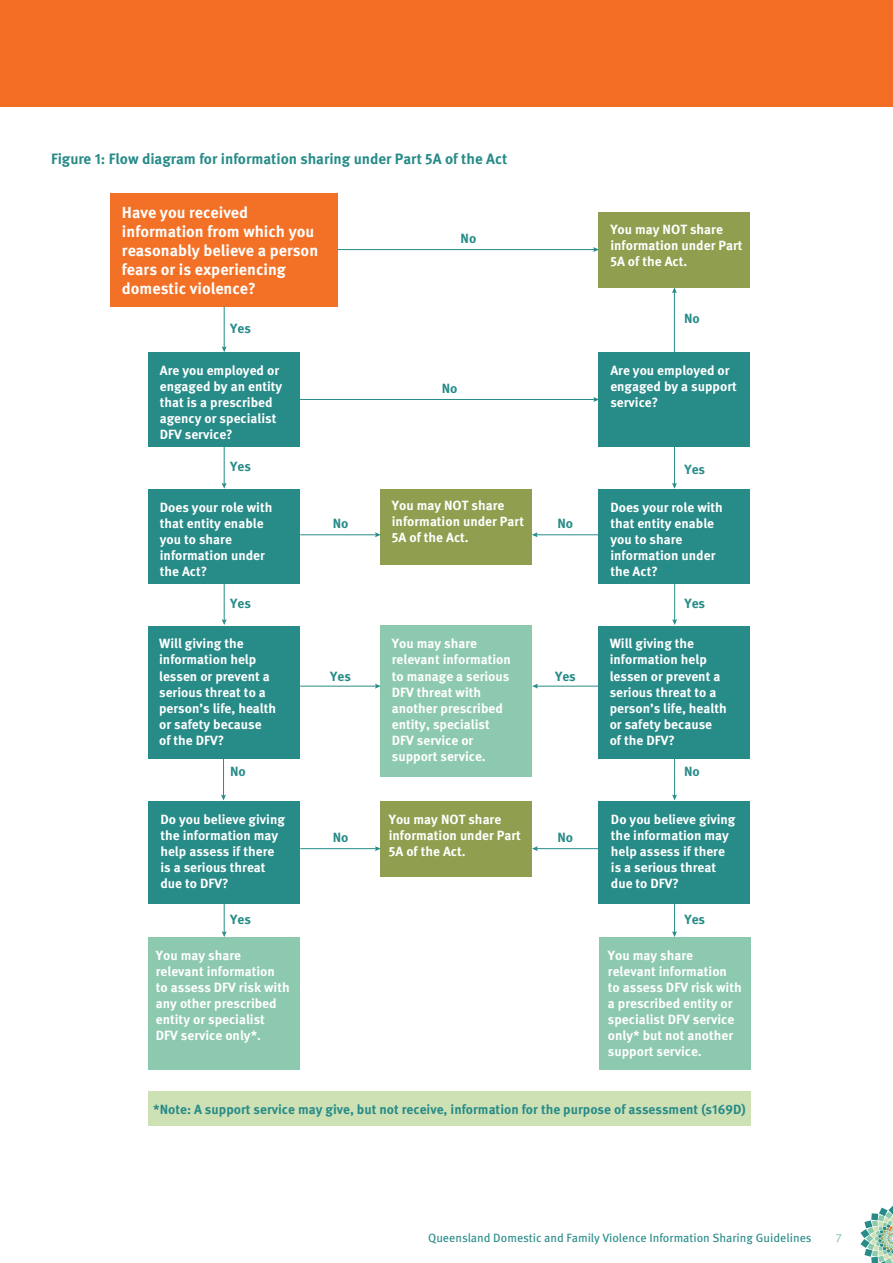
<style>
.page{position:relative;width:893px;height:1263px;background:#fff}
.page>*{position:absolute;margin:0;border:0;box-sizing:border-box;transform-origin:0 0}
.t1{font:700 16.05px/19.2px "Meta OT";color:#fff}
.t2{font:700 15px "Meta OT";color:#278b88}
.t3{font:700 13.35px/16px "Meta OT";color:#fff}
.t4{font:700 13.35px "Meta OT";color:#278b88}
.t5{font:12px "Meta OT";color:#278b88}
.t6{font:12px "Meta OT";color:#8dc9ae}
</style>
<div class="page">
<div style="left:111px;top:193px;width:227px;height:113px;background:#f37126"></div>
<div style="left:148px;top:1091px;width:602px;height:35px;background:#cee1b4"></div>
<div style="left:598px;top:212px;width:152px;height:75px;background:#8f9f4f"></div>
<div style="left:148px;top:937px;width:152px;height:133px;background:#8dc9ae"></div>
<div style="left:599px;top:937px;width:151px;height:133px;background:#8dc9ae"></div>
<div style="left:380px;top:626px;width:152px;height:151px;background:#8dc9ae"></div>
<div style="left:148px;top:626px;width:151px;height:132px;background:#278b88"></div>
<div style="left:598px;top:626px;width:152px;height:132px;background:#278b88"></div>
<div style="left:380px;top:801px;width:152px;height:76px;background:#8f9f4f"></div>
<div style="left:148px;top:801px;width:152px;height:102px;background:#278b88"></div>
<div style="left:599px;top:801px;width:151px;height:102px;background:#278b88"></div>
<div style="left:380px;top:489px;width:152px;height:76px;background:#8f9f4f"></div>
<div style="left:148px;top:489px;width:152px;height:95px;background:#278b88"></div>
<div style="left:598px;top:489px;width:152px;height:95px;background:#278b88"></div>
<div style="left:148px;top:352px;width:152px;height:95px;background:#278b88"></div>
<div style="left:598px;top:352px;width:152px;height:95px;background:#278b88"></div>
<hr style="left:338px;top:249px;width:257px;height:1px;background:#278c88">
<svg style="left:593px;top:247px;width:6px;height:5px"></svg>
<hr style="left:224px;top:306px;width:1px;height:42px;background:#278c88">
<svg style="left:222px;top:346px;width:5px;height:6px"></svg>
<hr style="left:300px;top:399px;width:295px;height:1px;background:#278c88">
<svg style="left:593px;top:397px;width:5px;height:5px"></svg>
<hr style="left:674px;top:291px;width:1px;height:61px;background:#278c88">
<svg style="left:672px;top:287px;width:5px;height:6px"></svg>
<hr style="left:224px;top:447px;width:1px;height:38px;background:#278c88">
<svg style="left:222px;top:483px;width:5px;height:6px"></svg>
<hr style="left:300px;top:534px;width:77px;height:1px;background:#278c88">
<svg style="left:375px;top:532px;width:6px;height:5px"></svg>
<hr style="left:300px;top:686px;width:77px;height:1px;background:#278c88">
<svg style="left:375px;top:684px;width:6px;height:5px"></svg>
<hr style="left:536px;top:686px;width:62px;height:1px;background:#278c88">
<svg style="left:532px;top:684px;width:6px;height:5px"></svg>
<hr style="left:300px;top:848px;width:77px;height:1px;background:#278c88">
<svg style="left:375px;top:846px;width:6px;height:5px"></svg>
<hr style="left:536px;top:848px;width:63px;height:1px;background:#278c88">
<svg style="left:532px;top:846px;width:6px;height:5px"></svg>
<hr style="left:536px;top:534px;width:63px;height:1px;background:#278c88">
<svg style="left:532px;top:532px;width:6px;height:5px"></svg>
<hr style="left:674px;top:447px;width:1px;height:38px;background:#278c88">
<svg style="left:672px;top:483px;width:5px;height:6px"></svg>
<hr style="left:224px;top:583px;width:1px;height:38px;background:#278c88">
<svg style="left:222px;top:619px;width:5px;height:6px"></svg>
<hr style="left:223px;top:749px;width:1px;height:47px;background:#278c88">
<svg style="left:221px;top:795px;width:5px;height:5px"></svg>
<svg style="left:222px;top:904px;width:5px;height:33px"></svg>
<hr style="left:674px;top:583px;width:1px;height:38px;background:#278c88">
<svg style="left:672px;top:619px;width:5px;height:6px"></svg>
<hr style="left:674px;top:758px;width:1px;height:38px;background:#278c88">
<svg style="left:672px;top:794px;width:5px;height:6px"></svg>
<hr style="left:674px;top:903px;width:1px;height:30px;background:#278c88">
<svg style="left:672px;top:931px;width:5px;height:6px"></svg>
<div style="left:0;top:0;width:893px;height:106px;background:#f36e24"></div>
<svg style="left:860px;top:1205px;width:33px;height:58px"></svg>
<p class="t2" style="left:51px;top:150px;width:458px">Figure 1: Flow diagram for information sharing under Part 5A of the Act</p>
<p class="t1" style="left:122px;top:203px;width:198px">Have you received information from which you reasonably believe a person fears or is experiencing domestic violence?</p>
<p class="t4" style="left:230px;top:320px;width:22px">Yes</p>
<p class="t4" style="left:461px;top:230px;width:17px">No</p>
<p class="t3" style="left:610px;top:222px;width:134px">You may NOT share information under Part<br>5A of the Act.</p>
<p class="t4" style="left:684px;top:310px;width:17px">No</p>
<p class="t3" style="left:160px;top:362px;width:124px">Are you employed or engaged by an entity that is a prescribed agency or specialist<br>DFV service?</p>
<p class="t3" style="left:610px;top:362px;width:128px">Are you employed or engaged by a support service?</p>
<p class="t4" style="left:442px;top:379px;width:17px">No</p>
<p class="t4" style="left:230px;top:458px;width:22px">Yes</p>
<p class="t4" style="left:684px;top:460px;width:22px">Yes</p>
<p class="t3" style="left:392px;top:498px;width:134px">You may NOT share information under Part<br>5A of the Act.</p>
<p class="t3" style="left:160px;top:499px;width:114px">Does your role with that entity enable you to share information under the Act?</p>
<p class="t3" style="left:610px;top:499px;width:114px">Does your role with that entity enable you to share information under the Act?</p>
<p class="t4" style="left:333px;top:515px;width:17px">No</p>
<p class="t4" style="left:557px;top:515px;width:17px">No</p>
<p class="t4" style="left:230px;top:594px;width:22px">Yes</p>
<p class="t4" style="left:684px;top:594px;width:22px">Yes</p>
<p class="t3" style="left:159px;top:636px;width:119px">Will giving the information help lessen or prevent a serious threat to a person’s life, health or safety because of the DFV?</p>
<p class="t3" style="left:610px;top:636px;width:119px">Will giving the information help lessen or prevent a serious threat to a person’s life, health or safety because of the DFV?</p>
<p class="t3" style="left:392px;top:636px;width:121px">You may share relevant information to manage a serious<br>DFV threat with another prescribed entity, specialist<br>DFV service or support service.</p>
<p class="t4" style="left:330px;top:668px;width:22px">Yes</p>
<p class="t4" style="left:555px;top:668px;width:22px">Yes</p>
<p class="t4" style="left:230px;top:763px;width:17px">No</p>
<p class="t4" style="left:684px;top:763px;width:17px">No</p>
<p class="t3" style="left:160px;top:811px;width:126px">Do you believe giving the information may help assess if there is a serious threat due to DFV?</p>
<p class="t3" style="left:611px;top:812px;width:126px">Do you believe giving the information may help assess if there is a serious threat due to DFV?</p>
<p class="t3" style="left:389px;top:812px;width:134px">You may NOT share information under Part<br>5A of the Act.</p>
<p class="t4" style="left:333px;top:829px;width:17px">No</p>
<p class="t4" style="left:557px;top:829px;width:17px">No</p>
<p class="t4" style="left:230px;top:911px;width:22px">Yes</p>
<p class="t4" style="left:684px;top:911px;width:22px">Yes</p>
<p class="t3" style="left:156px;top:947px;width:135px">You may share relevant information to assess DFV risk with any other prescribed entity or specialist<br>DFV service only*.</p>
<p class="t3" style="left:608px;top:947px;width:135px">You may share relevant information to assess DFV risk with a prescribed entity or specialist DFV service only* but not another support service.</p>
<p class="t4" style="left:153px;top:1101px;width:594px">*Note: A support service may give, but not receive, information for the purpose of assessment (s169D)</p>
<p class="t5" style="left:428px;top:1231px;width:385px">Queensland Domestic and Family Violence Information Sharing Guidelines</p>
<p class="t6" style="left:836px;top:1231px;width:8px">7</p>
</div>
